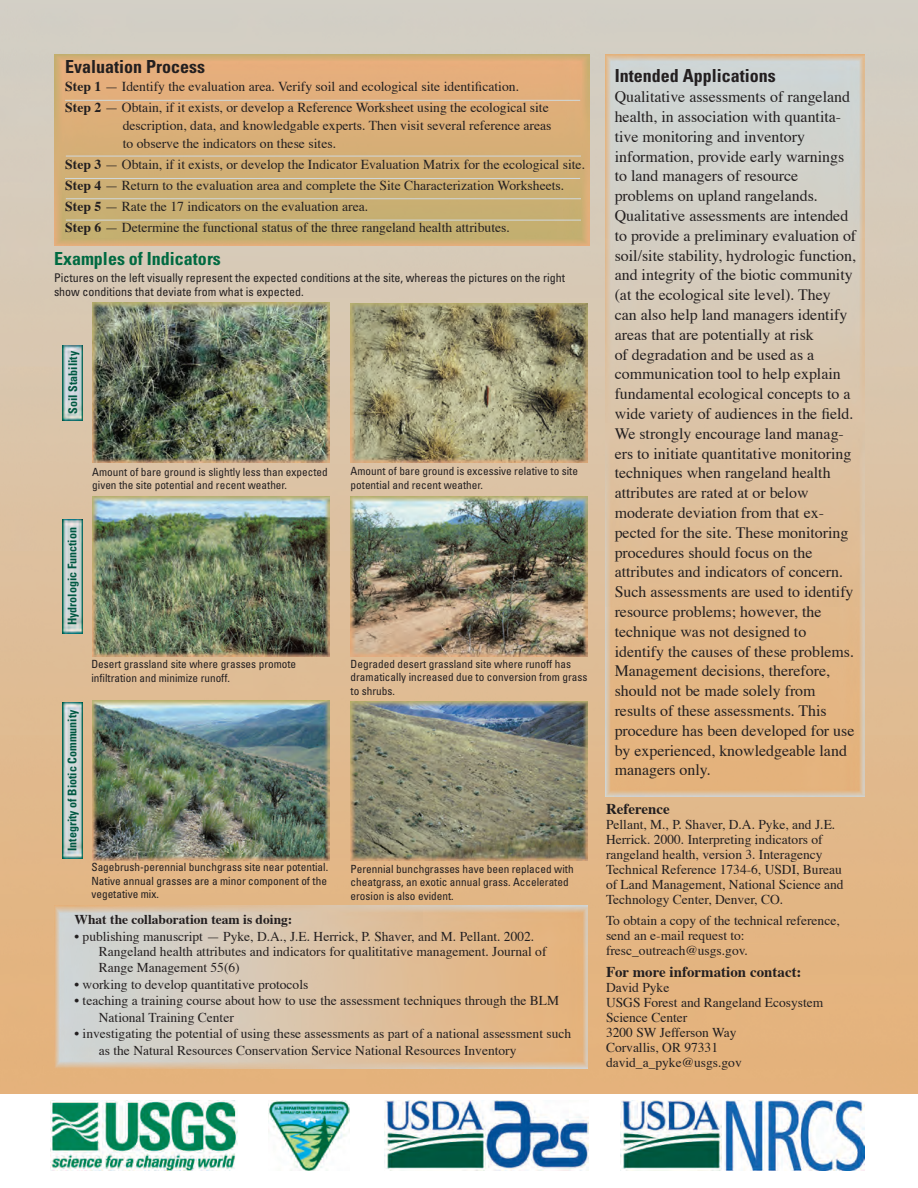
<style>
.page{position:relative;width:918px;height:1188px;background:#fff}
.page>*{position:absolute;margin:0;border:0;box-sizing:border-box;transform-origin:0 0}
.Main_Head{font:700 condensed 18px "Univers";color:#231f20}
.Main_Head-2{font:700 condensed 18px "Univers";color:#006a41}
.t1{font:15.9px/19.8px "Times";color:#231f20}
.Body_text{font:700 15px "Times";color:#231f20}
.Body_text-2{font:13.65px/18px "Times";color:#231f20;text-align:right}
.Body_text-3{font:13.5px/15px "Times";color:#231f20}
.Body_text-4{font:700 13.5px "Times";color:#231f20}
.t2{font:condensed 12px/13.5px "Univers";color:#231f20}
.t3{font:700 condensed 12px "Univers";color:#005842}
.t4{font:condensed 11.25px/13.5px "Univers";color:#231f20}
.s1{font-weight:700}
</style>
<div class="page">
<img style="left:0;top:0;width:918px;height:1094px">
<img style="left:54px;top:906px;width:533px;height:162px">
<img style="left:606px;top:54px;width:258px;height:742px">
<img style="left:268px;top:1100px;width:81px;height:71px">
<img style="left:51px;top:1100px;width:187px;height:71px">
<img style="left:385px;top:1100px;width:203px;height:71px">
<img style="left:620px;top:1100px;width:101px;height:71px">
<img style="left:724px;top:1100px;width:141px;height:71px">
<img style="left:92px;top:496px;width:238px;height:160px">
<img style="left:92px;top:700px;width:238px;height:160px">
<img style="left:92px;top:303px;width:238px;height:160px">
<img style="left:350px;top:497px;width:238px;height:159px">
<img style="left:350px;top:701px;width:238px;height:160px">
<img style="left:350px;top:303px;width:238px;height:160px">
<img style="left:54px;top:54px;width:536px;height:192px">
<hr style="left:65px;top:100px;width:515px;height:1px;background:#d1d7d8">
<hr style="left:66px;top:156px;width:515px;height:1px;background:#d1d7d8">
<hr style="left:65px;top:178px;width:515px;height:1px;background:#d1d7d8">
<hr style="left:66px;top:198px;width:515px;height:1px;background:#d1d7d8">
<hr style="left:66px;top:220px;width:515px;height:1px;background:#d1d7d8">
<img style="left:63px;top:345px;width:19px;height:76px">
<img style="left:63px;top:520px;width:19px;height:114px">
<img style="left:63px;top:703px;width:19px;height:155px">
<p class="Main_Head" style="left:65px;top:56px;width:141px">Evaluation Process</p>
<p class="Body_text-2" style="left:65px;top:79px;width:455px"><span class="s1">Step 1</span> — Identify the evaluation area. Verify soil and ecological site identification.</p>
<p class="Body_text-2" style="left:65px;top:100px;width:488px"><span class="s1">Step 2</span> — Obtain, if it exists, or develop a Reference Worksheet using the ecological site description, data, and knowledgable experts. Then visit several reference areas</p>
<p class="Body_text-2" style="left:123px;top:136px;width:215px">to observe the indicators on these sites.</p>
<p class="Body_text-2" style="left:65px;top:157px;width:521px"><span class="s1">Step 3</span> — Obtain, if it exists, or develop the Indicator Evaluation Matrix for the ecological site.</p>
<p class="Body_text-2" style="left:65px;top:178px;width:501px"><span class="s1">Step 4</span> — Return to the evaluation area and complete the Site Characterization Worksheets.</p>
<p class="Body_text-2" style="left:65px;top:199px;width:304px"><span class="s1">Step 5</span> — Rate the 17 indicators on the evaluation area.</p>
<p class="Body_text-2" style="left:65px;top:220px;width:446px"><span class="s1">Step 6</span> — Determine the functional status of the three rangeland health attributes.</p>
<p class="Main_Head-2" style="left:54px;top:247px;width:168px">Examples of Indicators</p>
<p class="t2" style="left:54px;top:271px;width:513px">Pictures on the left visually represent the expected conditions at the site, whereas the pictures on the right show conditions that deviate from what is expected.</p>
<p class="t3" style="left:66px;top:414px;width:64px;rotate:-90deg">Soil Stability</p>
<p class="t4" style="left:92px;top:465px;width:237px">Amount of bare ground is slightly less than expected given the site potential and recent weather.</p>
<p class="t3" style="left:65px;top:625px;width:99px;rotate:-90deg">Hydrologic Function</p>
<p class="t3" style="left:65px;top:851px;width:143px;rotate:-90deg">Integrity of Biotic Community</p>
<p class="t4" style="left:91px;top:657px;width:206px">Desert grassland site where grasses promote infiltration and minimize runoff.</p>
<p class="t4" style="left:91px;top:860px;width:238px;text-align:justify">Sagebrush-perennial bunchgrass site near potential.<br>Native annual grasses are a minor component of the vegetative mix.</p>
<p class="t4" style="left:351px;top:465px;width:229px">Amount of bare ground is excessive relative to site potential and recent weather.</p>
<p class="t4" style="left:351px;top:657px;width:238px">Degraded desert grassland site where runoff has dramatically increased due to conversion from grass to shrubs.</p>
<p class="t4" style="left:351px;top:862px;width:225px">Perennial bunchgrasses have been replaced with cheatgrass, an exotic annual grass. Accelerated erosion is also evident.</p>
<p class="Body_text-4" style="left:75px;top:911px;width:219px">What the collaboration team is doing:</p>
<p class="Body_text-3" style="left:99px;top:929px;width:449px;text-indent:-24px">• publishing manuscript — Pyke, D.A., J.E. Herrick, P. Shaver, and M. Pellant. 2002.<br>Rangeland health attributes and indicators for qualititative management. Journal of</p>
<p class="Body_text-3" style="left:99px;top:961px;width:142px">Range Management 55(6)</p>
<p class="Body_text-3" style="left:75px;top:977px;width:235px">• working to develop quantitative protocols</p>
<p class="Body_text-3" style="left:99px;top:993px;width:462px;line-height:16.5px;text-indent:-24px">• teaching a training course about how to use the assessment techniques through the BLM<br>National Training Center</p>
<p class="Body_text-3" style="left:99px;top:1026px;width:474px;line-height:16.5px;text-indent:-24px">• investigating the potential of using these assessments as part of a national assessment such as the Natural Resources Conservation Service National Resources Inventory</p>
<p class="Main_Head" style="left:615px;top:65px;width:163px">Intended Applications</p>
<p class="t1" style="left:615px;top:88px;width:243px">Qualitative assessments of rangeland health, in association with quantita&shy;tive monitoring and inventory information, provide early warnings to land managers of resource problems on upland rangelands.<br>Qualitative assessments are intended to provide a preliminary evaluation of soil/site stability, hydrologic function, and integrity of the biotic community (at the ecological site level). They can also help land managers identify areas that are potentially at risk<br>of degradation and be used as a communication tool to help explain fundamental ecological concepts to a wide variety of audiences in the field.<br>We strongly encourage land manag&shy;ers to initiate quantitative monitoring techniques when rangeland health attributes are rated at or below moderate deviation from that ex&shy;pected for the site. These monitoring procedures should focus on the attributes and indicators of concern.<br>Such assessments are used to identify resource problems; however, the technique was not designed to identify the causes of these problems.<br>Management decisions, therefore, should not be made solely from results of these assessments. This procedure has been developed for use by experienced, knowledgeable land managers only.</p>
<p class="Body_text" style="left:606px;top:799px;width:65px">Reference</p>
<p class="Body_text-3" style="left:606px;top:818px;width:239px">Pellant, M., P. Shaver, D.A. Pyke, and J.E.<br>Herrick. 2000. Interpreting indicators of rangeland health, version 3. Interagency Technical Reference 1734-6, USDI, Bureau of Land Management, National Science and Technology Center, Denver, CO.</p>
<p class="Body_text-3" style="left:606px;top:914px;width:235px">To obtain a copy of the technical reference, send an e-mail request to:</p>
<p class="Body_text-3" style="left:606px;top:944px;width:144px">fresc_outreach@usgs.gov.</p>
<p class="Body_text" style="left:606px;top:962px;width:197px">For more information contact:</p>
<p class="Body_text-3" style="left:606px;top:981px;width:65px">David Pyke</p>
<p class="Body_text-3" style="left:606px;top:996px;width:219px">USGS Forest and Rangeland Ecosystem<br>Science Center</p>
<p class="Body_text-3" style="left:606px;top:1026px;width:132px">3200 SW Jefferson Way</p>
<p class="Body_text-3" style="left:606px;top:1041px;width:114px">Corvallis, OR 97331</p>
<p class="Body_text-3" style="left:606px;top:1056px;width:137px">david_a_pyke@usgs.gov</p>
</div>
